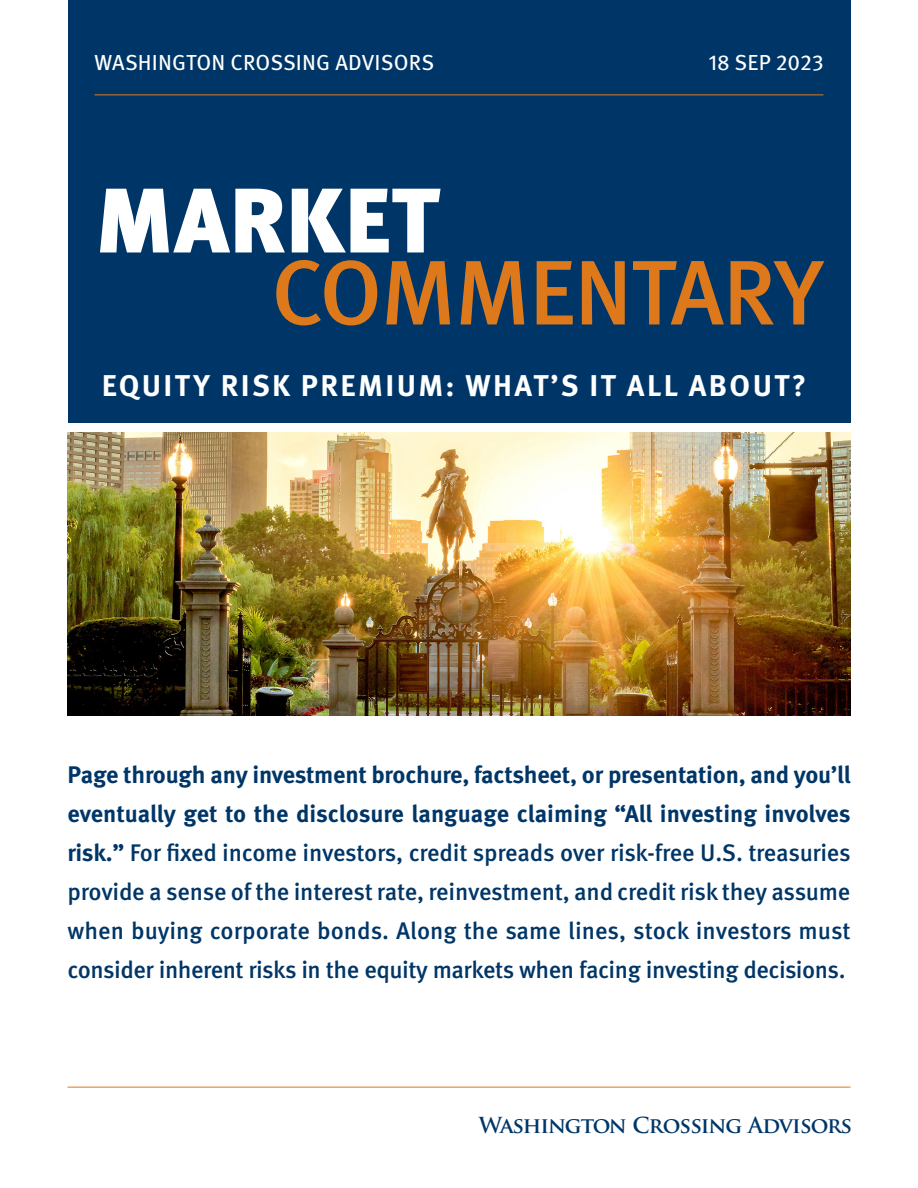
<style>
.page{position:relative;width:918px;height:1188px;background:#fff}
.page>*{position:absolute;margin:0;border:0;box-sizing:border-box;transform-origin:0 0}
.t1{font:500 91.5px "Meta Pro";letter-spacing:-.015em;color:#de791b}
.t2{font:900 91.5px "Meta Pro";color:#fff}
.t3{font:700 30px "Meta Pro";letter-spacing:.08em;color:#fff}
.t4{font:500 24px/39px "Meta Pro";letter-spacing:-.02em;color:#003667;text-align:justify}
.t5{font:21.75px "Meta Pro";letter-spacing:.01em;color:#fff}
.t6{font:700 21.45px "Trajan Pro";letter-spacing:-.05em;color:#003667}
.s1{font-weight:700}
</style>
<div class="page">
<div style="left:68px;top:0;width:782px;height:423px;background:#003667"></div>
<hr style="left:94px;top:94px;width:730px;height:1px;background:#de791b">
<hr style="left:68px;top:1087px;width:783px;height:1px;background:#de791b">
<img style="left:68px;top:432px;width:783px;height:284px">
<p class="t5" style="left:95px;top:46px;width:341px">WASHINGTON CROSSING ADVISORS</p>
<p class="t5" style="left:709px;top:46px;width:116px">18 SEP 2023</p>
<p class="t2" style="left:95px;top:148px;width:346px">MARKET</p>
<p class="t1" style="left:271px;top:222px;width:553px">COMMENTARY</p>
<p class="t3" style="left:102px;top:363px;width:706px">EQUITY RISK PREMIUM: WHAT’S IT ALL ABOUT?</p>
<p class="t4" style="left:68px;top:754px;width:785px"><span class="s1">Page through any investment brochure, factsheet, or presentation, and you’ll eventually get to the disclosure language claiming “All investing involves risk.”</span> For fixed income investors, credit spreads over risk-free U.S. treasuries provide a sense of the interest rate, reinvestment, and credit risk they assume when buying corporate bonds. Along the same lines, stock investors must consider inherent risks in the equity markets when facing investing decisions.</p>
<p class="t6" style="left:479px;top:1112px;width:375px">Washington Crossing Advisors</p>
</div>
